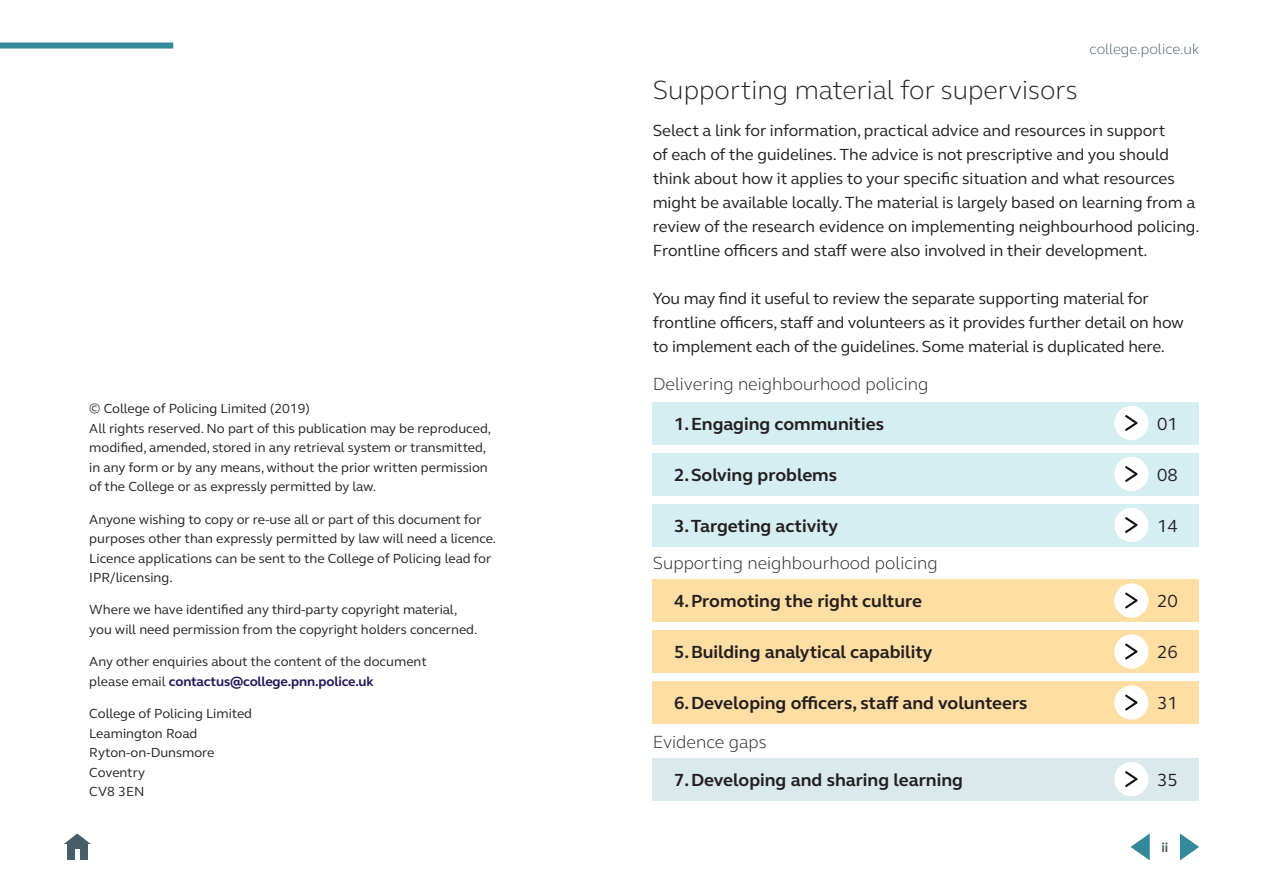
<style>
.page{position:relative;width:1263px;height:893px;background:#fff}
.page>*{position:absolute;margin:0;border:0;box-sizing:border-box;transform-origin:0 0}
.Guideline_heading{font:300 27px "FS Elliot Pro";color:#231f20}
.Link_text{font:700 18px "FS Elliot Pro";color:#231f20}
.Subhead_1{font:300 18px "FS Elliot Pro";color:#231f20}
.Link_text-2{font:18px "FS Elliot Pro";color:#231f20}
.Body_text{font:16.5px/24px "FS Elliot Pro";letter-spacing:-.005em;color:#231f20}
.t1{font:300 15px "FS Elliot Pro";color:#485d6a}
.t2{font:13.5px/19.5px "FS Elliot Pro";color:#231f20}
.t3{font:700 13.5px "FS Elliot Pro";color:#485d6a}
.s1{font-weight:700;color:#221657}
</style>
<div class="page">
<div style="left:67px;top:843px;width:20px;height:17px;background:#485d6a"></div>
<svg style="left:64px;top:833px;width:27px;height:11px"></svg>
<hr style="left:75px;top:849px;width:4px;height:11px;background:#fff">
<div style="left:0;top:43px;width:173px;height:6px;background:#33889a"></div>
<svg style="left:1130px;top:833px;width:20px;height:27px"></svg>
<svg style="left:1180px;top:833px;width:19px;height:27px"></svg>
<div style="left:653px;top:504px;width:546px;height:42px;background:#d5eef2"></div>
<svg style="left:1114px;top:508px;width:34px;height:34px"></svg>
<div style="left:653px;top:579px;width:546px;height:43px;background:#ffdea4"></div>
<svg style="left:1114px;top:583px;width:34px;height:35px"></svg>
<div style="left:653px;top:630px;width:546px;height:43px;background:#ffdea4"></div>
<svg style="left:1114px;top:634px;width:34px;height:35px"></svg>
<div style="left:653px;top:681px;width:546px;height:43px;background:#ffdea4"></div>
<svg style="left:1114px;top:685px;width:34px;height:35px"></svg>
<div style="left:653px;top:758px;width:546px;height:42px;background:#d9e9ec"></div>
<svg style="left:1114px;top:762px;width:34px;height:34px"></svg>
<div style="left:653px;top:402px;width:546px;height:42px;background:#d5eef2"></div>
<svg style="left:1114px;top:406px;width:34px;height:34px"></svg>
<div style="left:653px;top:453px;width:546px;height:42px;background:#d5eef2"></div>
<svg style="left:1114px;top:457px;width:34px;height:34px"></svg>
<p class="t2" style="left:89px;top:399px;width:222px">© College of Policing Limited (2019)</p>
<p class="t2" style="left:89px;top:418px;width:403px">All rights reserved. No part of this publication may be reproduced, modified, amended, stored in any retrieval system or transmitted, in any form or by any means, without the prior written permission of the College or as expressly permitted by law.</p>
<p class="t2" style="left:89px;top:509px;width:408px">Anyone wishing to copy or re-use all or part of this document for purposes other than expressly permitted by law will need a licence.<br>Licence applications can be sent to the College of Policing lead for IPR/licensing.</p>
<p class="t2" style="left:89px;top:600px;width:390px">Where we have identified any third-party copyright material, you will need permission from the copyright holders concerned.</p>
<p class="t2" style="left:89px;top:652px;width:339px">Any other enquiries about the content of the document please email <span class="s1">contactus@college.pnn.police.uk</span></p>
<p class="t2" style="left:89px;top:703px;width:164px">College of Policing Limited</p>
<p class="t2" style="left:89px;top:723px;width:110px">Leamington Road</p>
<p class="t2" style="left:89px;top:742px;width:127px">Ryton-on-Dunsmore</p>
<p class="t2" style="left:89px;top:762px;width:57px">Coventry</p>
<p class="t2" style="left:89px;top:781px;width:57px">CV8 3EN</p>
<p class="t1" style="left:1089px;top:39px;width:111px">college.police.uk</p>
<p class="Guideline_heading" style="left:653px;top:72px;width:426px">Supporting material for supervisors</p>
<p class="Body_text" style="left:653px;top:118px;width:548px">Select a link for information, practical advice and resources in support<br>of each of the guidelines. The advice is not prescriptive and you should think about how it applies to your specific situation and what resources might be available locally. The material is largely based on learning from a review of the research evidence on implementing neighbourhood policing.<br>Frontline officers and staff were also involved in their development.</p>
<p class="Body_text" style="left:653px;top:286px;width:533px">You may find it useful to review the separate supporting material for frontline officers, staff and volunteers as it provides further detail on how to implement each of the guidelines. Some material is duplicated here.</p>
<p class="Subhead_1" style="left:653px;top:372px;width:277px">Delivering neighbourhood policing</p>
<p class="Link_text" style="left:674px;top:412px;width:211px">1.Engaging communities</p>
<p class="Link_text-2" style="left:1157px;top:412px;width:22px">01</p>
<p class="Link_text" style="left:674px;top:463px;width:165px">2.Solving problems</p>
<p class="Link_text-2" style="left:1157px;top:463px;width:22px">08</p>
<p class="Link_text" style="left:674px;top:514px;width:166px">3.Targeting activity</p>
<p class="Link_text-2" style="left:1157px;top:514px;width:22px">14</p>
<p class="Subhead_1" style="left:653px;top:551px;width:286px">Supporting neighbourhood policing</p>
<p class="Link_text" style="left:674px;top:589px;width:250px">4.Promoting the right culture</p>
<p class="Link_text-2" style="left:1157px;top:589px;width:22px">20</p>
<p class="Link_text" style="left:674px;top:640px;width:260px">5.Building analytical capability</p>
<p class="Link_text-2" style="left:1157px;top:640px;width:22px">26</p>
<p class="Link_text" style="left:674px;top:691px;width:355px">6.Developing officers, staff and volunteers</p>
<p class="Link_text-2" style="left:1157px;top:691px;width:22px">31</p>
<p class="Subhead_1" style="left:653px;top:729px;width:116px">Evidence gaps</p>
<p class="Link_text" style="left:674px;top:768px;width:291px">7.Developing and sharing learning</p>
<p class="Link_text-2" style="left:1157px;top:768px;width:22px">35</p>
<p class="t3" style="left:1161px;top:838px;width:8px">ii</p>
</div>
